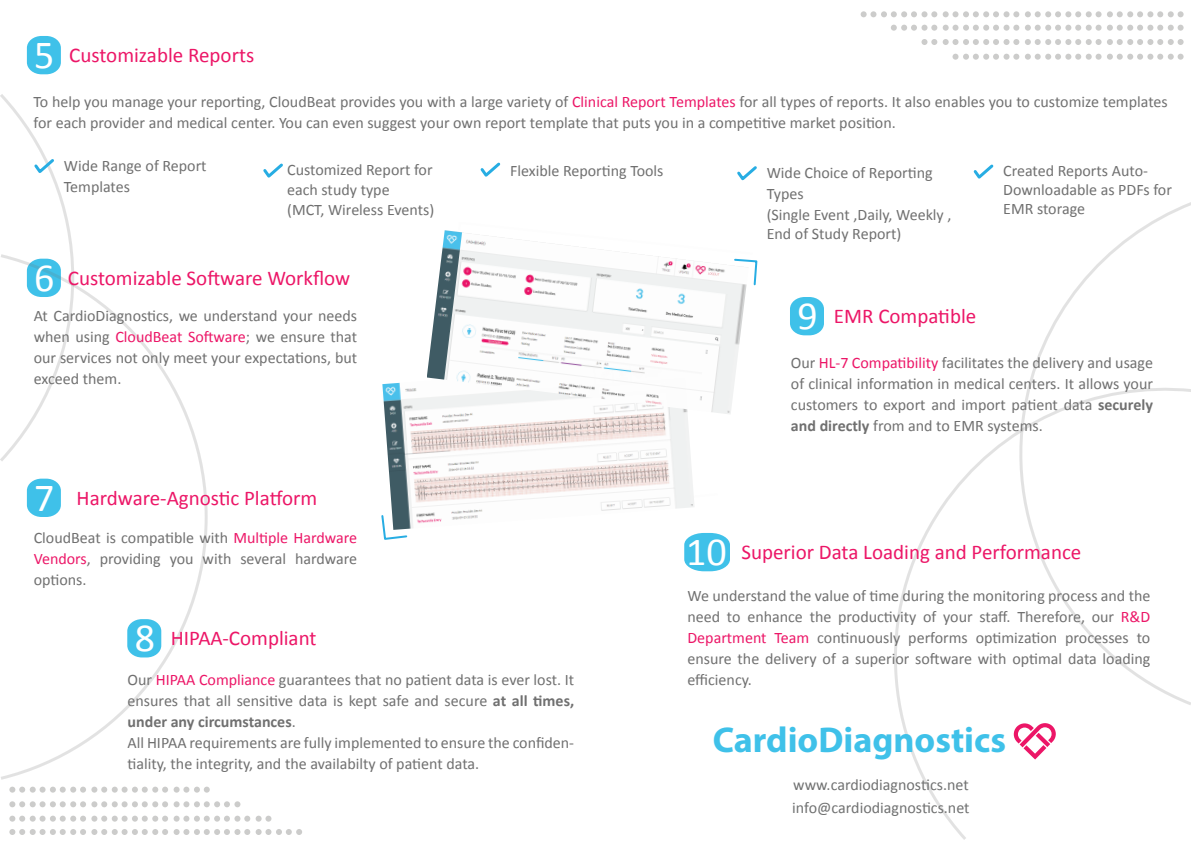
<style>
.page{position:relative;width:1191px;height:842px;background:#fff}
.page>*{position:absolute;margin:0;border:0;box-sizing:border-box;transform-origin:0 0}
.t1{font:700 36px "Myriad Hebrew";color:#3fc1e9}
.t2{font:21px "Calibri";color:#ec1667}
.t3{font:16px/21px "Calibri";color:#707070}
.t4{font:16px/23px "Calibri";color:#707171}
.s1{font-size:40px;color:#fff}
.s2{color:#ec1667}
.s3{font-weight:700}
</style>
<div class="page">
<svg style="left:27px;top:36px;width:34px;height:38px"></svg>
<svg style="left:1px;top:284px;width:207px;height:496px"></svg>
<svg style="left:894px;top:430px;width:162px;height:410px"></svg>
<svg style="left:1019px;top:202px;width:172px;height:503px"></svg>
<svg style="left:952px;top:54px;width:231px;height:6px"></svg>
<svg style="left:921px;top:39px;width:262px;height:6px"></svg>
<svg style="left:891px;top:25px;width:292px;height:6px"></svg>
<svg style="left:860px;top:11px;width:323px;height:6px"></svg>
<svg style="left:9px;top:829px;width:159px;height:6px"></svg>
<svg style="left:174px;top:829px;width:76px;height:6px"></svg>
<svg style="left:256px;top:829px;width:46px;height:6px"></svg>
<svg style="left:9px;top:816px;width:159px;height:6px"></svg>
<svg style="left:174px;top:816px;width:76px;height:6px"></svg>
<svg style="left:256px;top:816px;width:15px;height:6px"></svg>
<svg style="left:9px;top:801px;width:159px;height:6px"></svg>
<svg style="left:174px;top:801px;width:66px;height:6px"></svg>
<svg style="left:9px;top:787px;width:159px;height:6px"></svg>
<svg style="left:174px;top:787px;width:36px;height:6px"></svg>
<svg style="left:1013px;top:723px;width:42px;height:36px"></svg>
<svg style="left:27px;top:479px;width:34px;height:38px"></svg>
<svg style="left:127px;top:619px;width:34px;height:38px"></svg>
<svg style="left:790px;top:297px;width:34px;height:38px"></svg>
<svg style="left:480px;top:162px;width:21px;height:15px"></svg>
<svg style="left:263px;top:163px;width:20px;height:15px"></svg>
<svg style="left:0;top:94px;width:74px;height:368px"></svg>
<svg style="left:973px;top:164px;width:21px;height:15px"></svg>
<svg style="left:737px;top:166px;width:20px;height:15px"></svg>
<svg style="left:684px;top:533px;width:46px;height:38px;background:#55c8eb"></svg>
<svg style="left:383px;top:530px;width:25px;height:10px"></svg>
<img style="left:382px;top:382px;width:312px;height:148px">
<img style="left:427px;top:230px;width:321px;height:185px">
<h2 class="t2" style="left:34px;top:40px;width:221px"><span class="s1">5</span> Customizable Reports</h2>
<p class="t3" style="left:34px;top:90px;width:1135px">To help you manage your reporting, CloudBeat provides you with a large variety of <span class="s2">Clinical Report Templates</span> for all types of reports. It also enables you to customize templates for each provider and medical center. You can even suggest your own report template that puts you in a competitive market position.</p>
<p class="t3" style="left:287px;top:159px;width:147px">Customized Report for</p>
<p class="t3" style="left:510px;top:160px;width:155px">Flexible Reporting Tools</p>
<p class="t3" style="left:287px;top:179px;width:149px;line-height:20px">each study type<br>(MCT, Wireless Events)</p>
<p class="t3" style="left:64px;top:154px;width:144px">Wide Range of Report<br>Templates</p>
<p class="t3" style="left:1003px;top:161px;width:170px;line-height:19px">Created Reports Auto-<br>Downloadable as PDFs for<br>EMR storage</p>
<p class="t3" style="left:766px;top:161px;width:186px">Wide Choice of Reporting<br>Types<br>(Single Event ,Daily, Weekly ,</p>
<p class="t3" style="left:766px;top:222px;width:136px">End of Study Report)</p>
<h2 class="t2" style="left:34px;top:263px;width:317px"><span class="s1">6</span> Customizable Software Workflow</h2>
<p class="t3" style="left:34px;top:304px;width:325px;text-align:justify">At CardioDiagnostics, we understand your needs when using <span class="s2">CloudBeat Software</span>; we ensure that our services not only meet your expectations, but exceed them.</p>
<h2 class="t2" style="left:34px;top:483px;width:284px"><span class="s1">7</span> Hardware-Agnostic Platform</h2>
<p class="t3" style="left:34px;top:527px;width:325px;text-align:justify">CloudBeat is compatible with <span class="s2">Multiple Hardware Vendors</span>, providing you with several hardware options.</p>
<h2 class="t2" style="left:135px;top:624px;width:183px"><span class="s1">8</span> HIPAA-Compliant</h2>
<p class="t3" style="left:128px;top:668px;width:448px">Our <span class="s2">HIPAA Compliance</span> guarantees that no patient data is ever lost. It ensures that all sensitive data is kept safe and secure <span class="s3">at all times, under any circumstances</span>.<br>All HIPAA requirements are fully implemented to ensure the confiden&shy;tiality, the integrity, and the availabilty of patient data.</p>
<h2 class="t2" style="left:797px;top:301px;width:180px"><span class="s1">9</span> EMR Compatible</h2>
<p class="t3" style="left:791px;top:352px;width:363px;text-align:justify">Our <span class="s2">HL-7 Compatibility</span> facilitates the delivery and usage of clinical information in medical centers. It allows your customers to export and import patient data <span class="s3">securely and directly</span> from and to EMR systems.</p>
<h2 class="t2" style="left:686px;top:537px;width:397px"><span class="s1">10</span> Superior Data Loading and Performance</h2>
<p class="t3" style="left:687px;top:584px;width:464px;text-align:justify">We understand the value of time during the monitoring process and the need to enhance the productivity of your staff. Therefore, our <span class="s2">R&amp;D Department Team</span> continuously performs optimization processes to ensure the delivery of a superior software with optimal data loading efficiency.</p>
<h1 class="t1" style="left:712px;top:720px;width:295px">CardioDiagnostics</h1>
<p class="t4" style="left:792px;top:772px;width:179px">www.cardiodiagnostics.net info@cardiodiagnostics.net</p>
</div>
